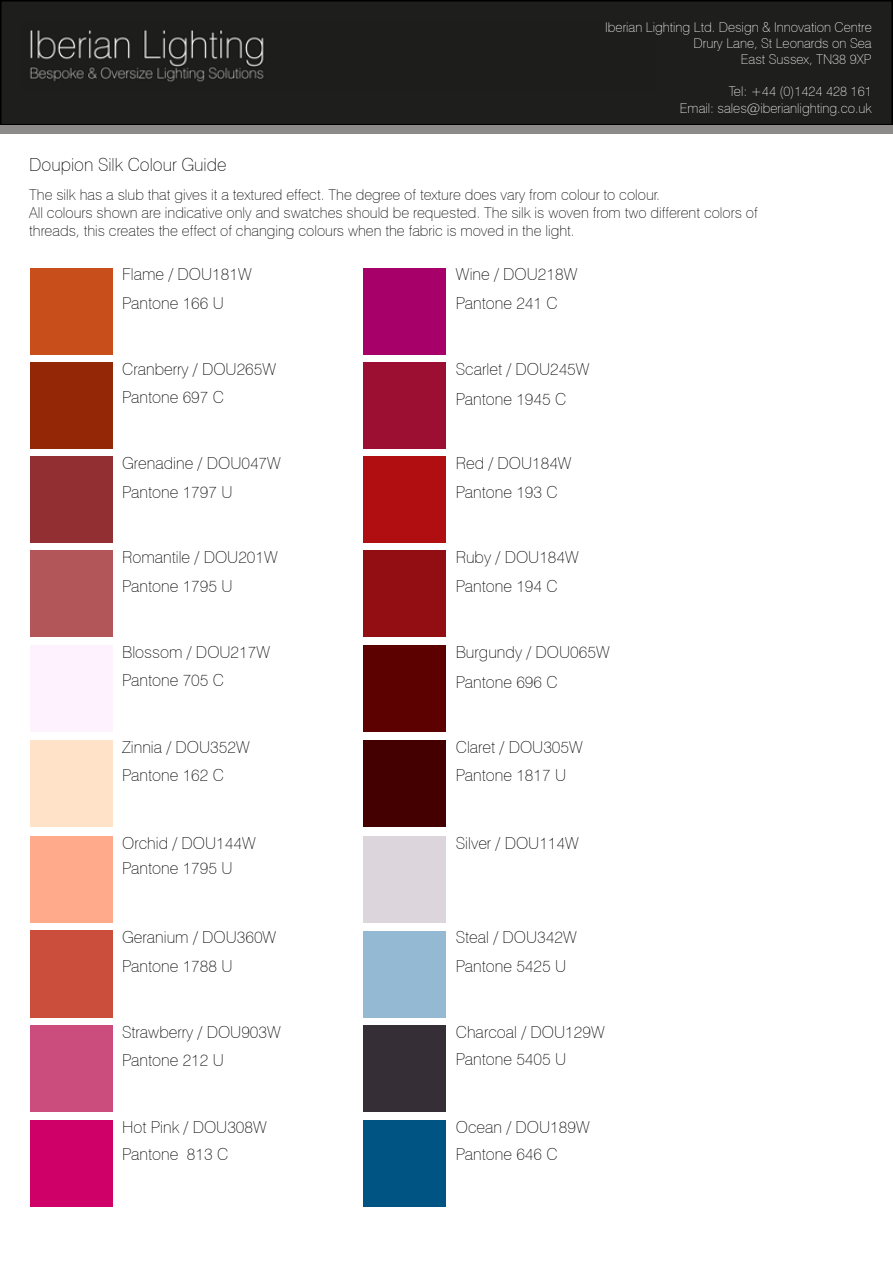
<style>
.page{position:relative;width:893px;height:1263px;background:#fff}
.page>*{position:absolute;margin:0;border:0;box-sizing:border-box;transform-origin:0 0}
.t1{font:100 18px "Swiss 721 BT";color:#020203}
.t2{font:100 16.5px "Swiss 721 BT";color:#000}
.t3{font:100 15px/18px "Swiss 721 BT";color:#020203}
.t4{font:100 13.5px/16.2px "Swiss 721 BT";color:#fff;text-align:right}
</style>
<div class="page">
<div style="left:1px;top:1px;width:891px;height:124px;background:#1e1e1d"></div>
<img style="left:30px;top:30px;width:234px;height:52px">
<div style="left:0;top:0;width:893px;height:125px;border:2px solid #000"></div>
<div style="left:0;top:125px;width:893px;height:9px;background:#8d8b8a"></div>
<div style="left:30px;top:1025px;width:83px;height:87px;background:#cb4d7d"></div>
<div style="left:30px;top:1120px;width:83px;height:87px;background:#cf0068"></div>
<div style="left:30px;top:645px;width:83px;height:87px;background:#fff2ff"></div>
<div style="left:30px;top:456px;width:83px;height:87px;background:#922f32"></div>
<div style="left:30px;top:931px;width:83px;height:87px;background:#cb4d3c"></div>
<div style="left:30px;top:268px;width:83px;height:86px;background:#c84f1b"></div>
<div style="left:30px;top:741px;width:83px;height:86px;background:#ffe2c7"></div>
<div style="left:30px;top:362px;width:83px;height:87px;background:#942706"></div>
<div style="left:30px;top:836px;width:83px;height:87px;background:#ffaa8a"></div>
<div style="left:30px;top:550px;width:83px;height:87px;background:#b3565a"></div>
<div style="left:363px;top:268px;width:83px;height:86px;background:#a70068"></div>
<div style="left:363px;top:362px;width:83px;height:87px;background:#9c0f33"></div>
<div style="left:363px;top:456px;width:83px;height:87px;background:#b10e12"></div>
<div style="left:363px;top:836px;width:83px;height:87px;background:#dcd5dc"></div>
<div style="left:363px;top:645px;width:83px;height:87px;background:#5c0000"></div>
<div style="left:363px;top:741px;width:83px;height:86px;background:#400"></div>
<div style="left:363px;top:931px;width:83px;height:86px;background:#93b9d3"></div>
<div style="left:363px;top:1025px;width:83px;height:87px;background:#352e37"></div>
<div style="left:363px;top:1120px;width:83px;height:87px;background:#005483"></div>
<div style="left:363px;top:550px;width:83px;height:87px;background:#930e12"></div>
<p class="t1" style="left:29px;top:154px;width:199px">Doupion Silk Colour Guide</p>
<p class="t4" style="left:605px;top:19px;width:268px">Iberian Lighting Ltd. Design &amp; Innovation Centre<br>Drury Lane, St Leonards on Sea<br>East Sussex, TN38 9XP</p>
<p class="t4" style="left:680px;top:83px;width:193px">Tel: +44 (0)1424 428 161<br>Email: sales@iberianlighting.co.uk</p>
<p class="t3" style="left:29px;top:185px;width:730px">The silk has a slub that gives it a textured effect. The degree of texture does vary from colour to colour.<br>All colours shown are indicative only and swatches should be requested. The silk is woven from two different colors of threads, this creates the effect of changing colours when the fabric is moved in the light.</p>
<p class="t2" style="left:122px;top:265px;width:131px">Flame / DOU181W</p>
<p class="t2" style="left:456px;top:265px;width:123px">Wine / DOU218W</p>
<p class="t2" style="left:122px;top:293px;width:103px">Pantone 166 U</p>
<p class="t2" style="left:456px;top:293px;width:103px">Pantone 241 C</p>
<p class="t2" style="left:122px;top:359px;width:155px">Cranberry / DOU265W</p>
<p class="t2" style="left:456px;top:359px;width:135px">Scarlet / DOU245W</p>
<p class="t2" style="left:122px;top:387px;width:103px">Pantone 697 C</p>
<p class="t2" style="left:456px;top:389px;width:112px">Pantone 1945 C</p>
<p class="t2" style="left:122px;top:453px;width:160px">Grenadine / DOU047W</p>
<p class="t2" style="left:456px;top:453px;width:117px">Red / DOU184W</p>
<p class="t2" style="left:122px;top:482px;width:112px">Pantone 1797 U</p>
<p class="t2" style="left:456px;top:482px;width:103px">Pantone 193 C</p>
<p class="t2" style="left:122px;top:547px;width:157px">Romantile / DOU201W</p>
<p class="t2" style="left:456px;top:547px;width:124px">Ruby / DOU184W</p>
<p class="t2" style="left:122px;top:576px;width:112px">Pantone 1795 U</p>
<p class="t2" style="left:456px;top:576px;width:103px">Pantone 194 C</p>
<p class="t2" style="left:122px;top:642px;width:149px">Blossom / DOU217W</p>
<p class="t2" style="left:456px;top:642px;width:155px">Burgundy / DOU065W</p>
<p class="t2" style="left:122px;top:670px;width:103px">Pantone 705 C</p>
<p class="t2" style="left:456px;top:672px;width:103px">Pantone 696 C</p>
<p class="t2" style="left:122px;top:737px;width:129px">Zinnia / DOU352W</p>
<p class="t2" style="left:456px;top:737px;width:128px">Claret / DOU305W</p>
<p class="t2" style="left:122px;top:765px;width:103px">Pantone 162 C</p>
<p class="t2" style="left:456px;top:765px;width:112px">Pantone 1817 U</p>
<p class="t2" style="left:122px;top:833px;width:135px">Orchid / DOU144W</p>
<p class="t2" style="left:456px;top:833px;width:124px">Silver / DOU114W</p>
<p class="t2" style="left:122px;top:858px;width:112px">Pantone 1795 U</p>
<p class="t2" style="left:122px;top:927px;width:156px">Geranium / DOU360W</p>
<p class="t2" style="left:456px;top:927px;width:122px">Steal / DOU342W</p>
<p class="t2" style="left:122px;top:956px;width:112px">Pantone 1788 U</p>
<p class="t2" style="left:456px;top:956px;width:112px">Pantone 5425 U</p>
<p class="t2" style="left:122px;top:1022px;width:160px">Strawberry / DOU903W</p>
<p class="t2" style="left:456px;top:1022px;width:150px">Charcoal / DOU129W</p>
<p class="t2" style="left:122px;top:1050px;width:103px">Pantone 212 U</p>
<p class="t2" style="left:456px;top:1049px;width:112px">Pantone 5405 U</p>
<p class="t2" style="left:122px;top:1117px;width:146px">Hot Pink / DOU308W</p>
<p class="t2" style="left:456px;top:1117px;width:135px">Ocean / DOU189W</p>
<p class="t2" style="left:122px;top:1144px;width:108px">Pantone 813 C</p>
<p class="t2" style="left:456px;top:1144px;width:103px">Pantone 646 C</p>
</div>
